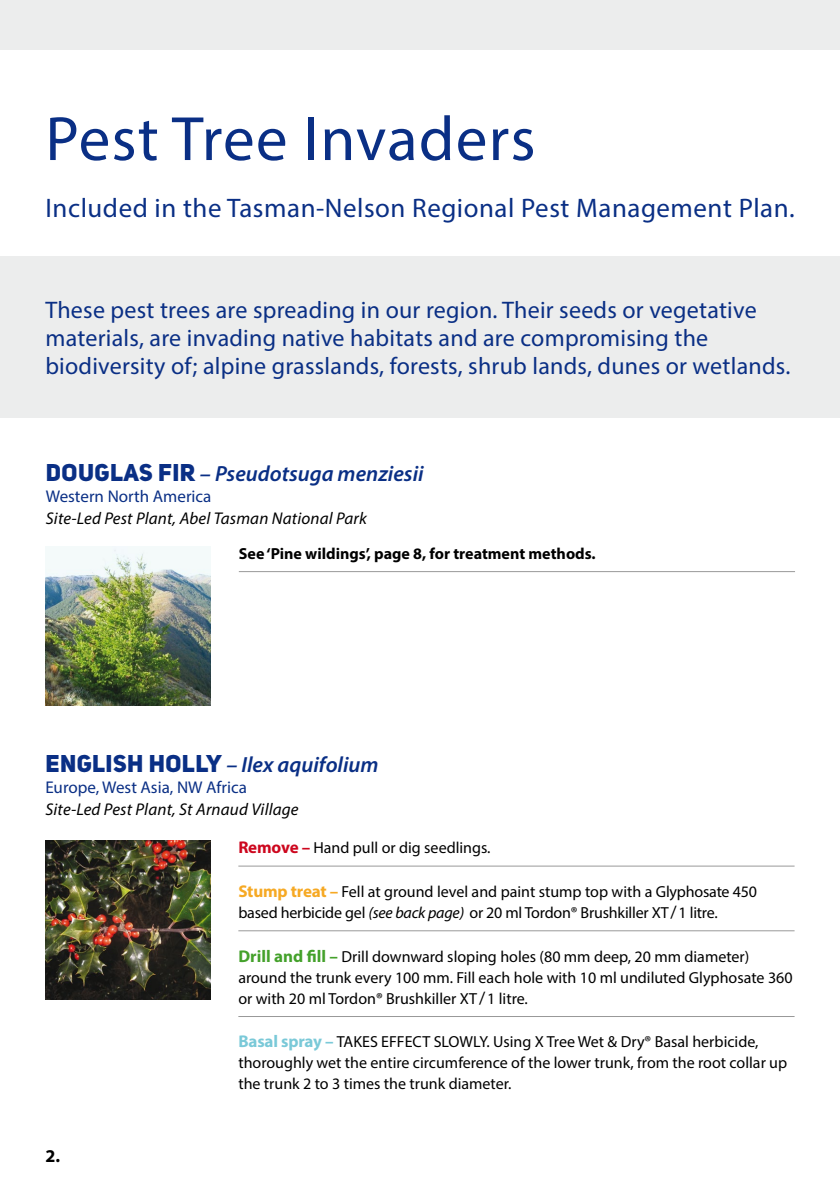
<style>
.page{position:relative;width:840px;height:1191px;background:#fff}
.page>*{position:absolute;margin:0;border:0;box-sizing:border-box;transform-origin:0 0}
.t1{font:63px "Myriad Pro";letter-spacing:.02em;color:#0a2f85}
.t2{font:26.8px "Myriad Pro";letter-spacing:.02em;color:#0a2f85}
.t3{font:24px/28px "Myriad Pro";letter-spacing:.01em;color:#0a2f85}
.t4{font:italic 600 22px "Myriad Pro";color:#0a2f85}
.t5{font:700 18px "Myriad Pro";color:#000}
.t6{font:italic 17px "Myriad Pro";letter-spacing:.01em;color:#000}
.t7{font:17px "Myriad Pro";color:#0a2f85}
.t8{font:16px/21px "Myriad Pro";color:#000}
.t9{font:700 16px "Myriad Pro";color:#000}
.s1{font-family:"Uni Sans Heavy CAPS";font-weight:400;font-style:normal;font-size:24px}
.s2{font-weight:700;font-size:17px;color:#cd071e}
.s3{font-weight:700;font-size:17px;color:#f6a924}
.s4{font-style:italic}
.s5{font-size:18px}
.s6{font-weight:700;font-size:17px;color:#44a12b}
.s7{font-weight:700;font-size:17px;color:#7ac9d8}
</style>
<div class="page">
<div style="left:0;top:257px;width:839px;height:161px;background:#eceded"></div>
<div style="left:0;top:0;width:839px;height:50px;background:#eceded"></div>
<img style="left:45px;top:840px;width:165px;height:159px">
<img style="left:45px;top:546px;width:165px;height:159px">
<hr style="left:239px;top:571px;width:555px;height:1px;background:#999">
<hr style="left:238px;top:865px;width:556px;height:1px;background:#999">
<hr style="left:238px;top:930px;width:556px;height:1px;background:#999">
<hr style="left:238px;top:1016px;width:556px;height:1px;background:#999">
<h1 class="t1" style="left:45px;top:100px;width:491px">Pest Tree Invaders</h1>
<h2 class="t2" style="left:45px;top:191px;width:750px">Included in the Tasman-Nelson Regional Pest Management Plan.</h2>
<h3 class="t3" style="left:45px;top:296px;width:746px">These pest trees are spreading in our region. Their seeds or vegetative materials, are invading native habitats and are compromising the biodiversity of; alpine grasslands, forests, shrub lands, dunes or wetlands.</h3>
<h3 class="t4" style="left:46px;top:460px;width:379px"><span class="s1">DOUGLAS FIR</span> – Pseudotsuga menziesii</h3>
<p class="t7" style="left:46px;top:486px;width:167px">Western North America</p>
<p class="t6" style="left:46px;top:508px;width:322px">Site-Led Pest Plant, Abel Tasman National Park</p>
<p class="t9" style="left:239px;top:543px;width:358px">See ‘Pine wildings’, page 8, for treatment methods.</p>
<h3 class="t4" style="left:45px;top:750px;width:334px"><span class="s1">ENGLISH HOLLY</span> – Ilex aquifolium</h3>
<p class="t7" style="left:45px;top:776px;width:203px">Europe, West Asia, NW Africa</p>
<p class="t6" style="left:45px;top:798px;width:254px">Site-Led Pest Plant, St Arnaud Village</p>
<p class="t5" style="left:45px;top:1144px;width:16px">2.</p>
<p class="t8" style="left:238px;top:837px;width:253px"><span class="s2">Remove –</span> Hand pull or dig seedlings.</p>
<p class="t8" style="left:238px;top:880px;width:519px"><span class="s3">Stump treat –</span> Fell at ground level and paint stump top with a Glyphosate 450 based herbicide gel <span class="s4">(see back page)</span> or 20 ml Tordon® Brushkiller XT<span class="s5">/</span>1 litre.</p>
<p class="t8" style="left:238px;top:945px;width:555px"><span class="s6">Drill and fill –</span> Drill downward sloping holes (80 mm deep, 20 mm diameter) around the trunk every 100 mm. Fill each hole with 10 ml undiluted Glyphosate 360 or with 20 ml Tordon® Brushkiller XT <span class="s5">/</span>1 litre.</p>
<p class="t8" style="left:238px;top:1031px;width:550px"><span class="s7">Basal spray –</span> TAKES EFFECT SLOWLY. Using X Tree Wet &amp; Dry® Basal herbicide, thoroughly wet the entire circumference of the lower trunk, from the root collar up the trunk 2 to 3 times the trunk diameter.</p>
</div>
